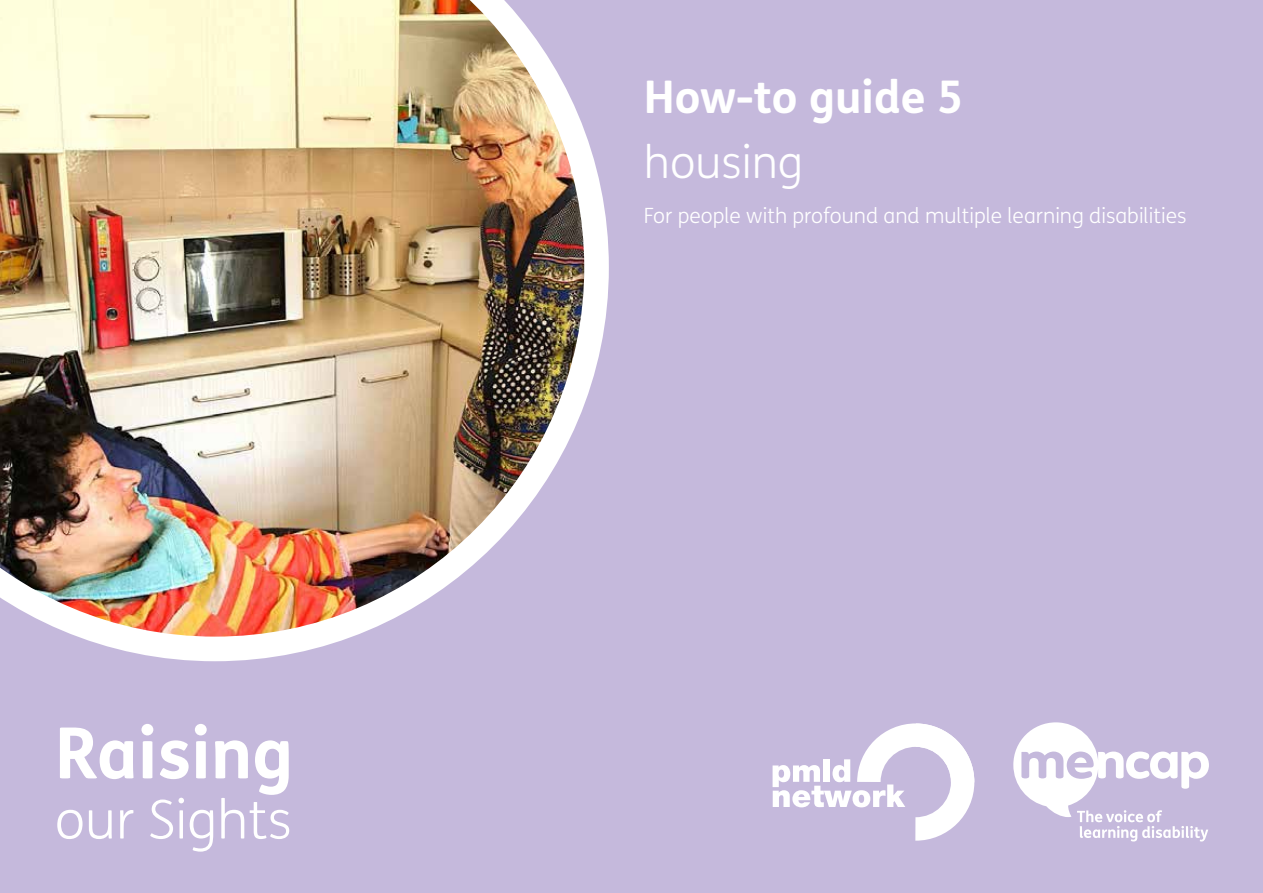
<style>
.page{position:relative;width:1263px;height:893px;background:#c5b9dc}
.page>*{position:absolute;margin:0;border:0;box-sizing:border-box;transform-origin:0 0}
.t1{font:700 70.65px "FS Mencap";color:#fff}
.t2{font:300 53.55px "FS Mencap";color:#fff}
.t3{font:700 45px "FS Mencap";color:#fff}
.t4{font:300 45px "FS Mencap";color:#fff}
.t5{font:300 21px "FS Mencap";color:#fff}
</style>
<div class="page">
<img style="left:0;top:0;width:609px;height:661px">
<svg style="left:1013px;top:722px;width:196px;height:119px"></svg>
<svg style="left:772px;top:723px;width:202px;height:118px"></svg>
<h1 class="t1" style="left:55px;top:709px;width:240px">Raising</h1>
<h2 class="t2" style="left:55px;top:789px;width:238px">our Sights</h2>
<h3 class="t3" style="left:644px;top:69px;width:321px">How-to guide 5</h3>
<h3 class="t4" style="left:644px;top:136px;width:161px">housing</h3>
<p class="t5" style="left:644px;top:203px;width:544px">For people with profound and multiple learning disabilities</p>
</div>
